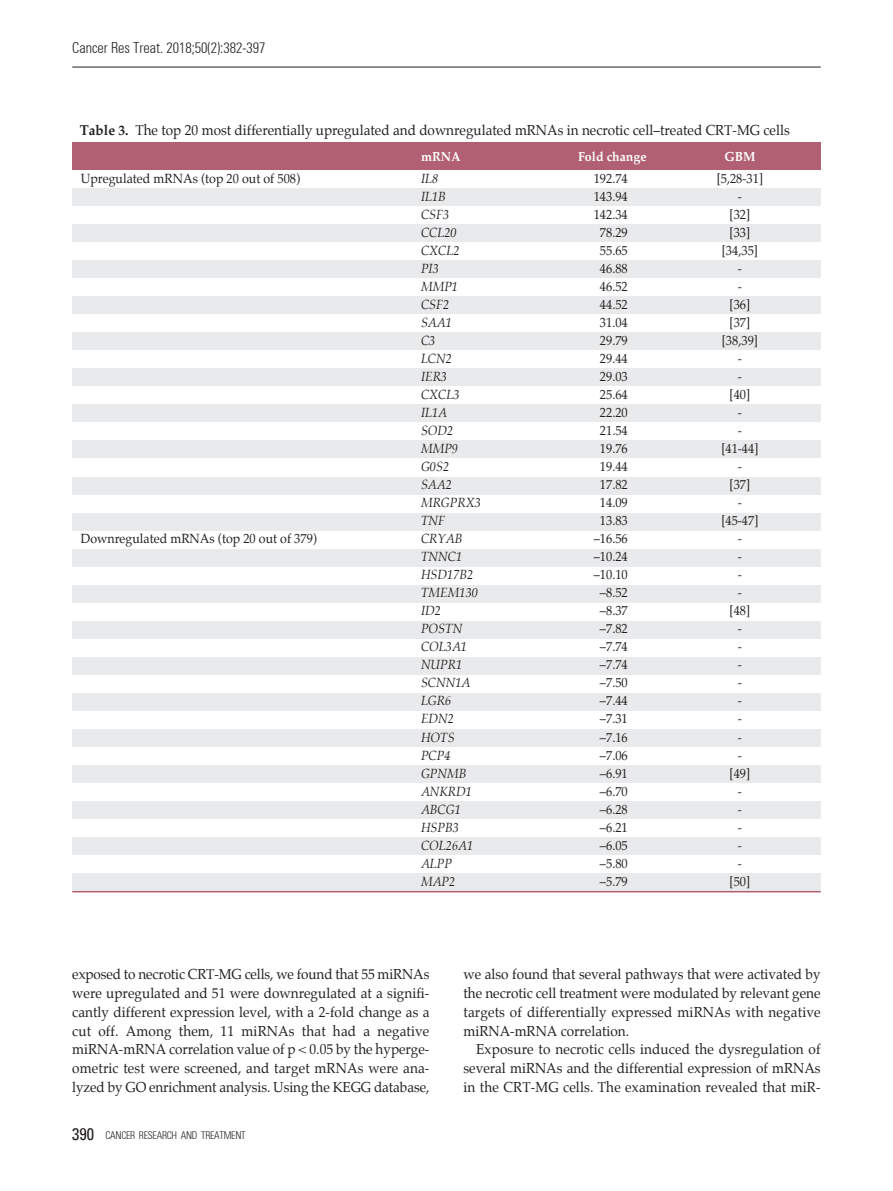
<style>
.page{position:relative;width:893px;height:1191px;background:#fff}
.page>*{position:absolute;margin:0;border:0;box-sizing:border-box;transform-origin:0 0}
.t1{font:300 condensed 15px "Univers";color:#231f20;scale:.95 1}
.t2{font:14.25px/18.8px "Palatino";color:#231f20;text-align:justify;scale:.95 1}
.t3{font:13.05px "Palatino";color:#231f20;scale:.95 1}
.t4{font:italic 13.05px "Palatino";color:#231f20;scale:.95 1}
.t5{font:700 13.05px "Palatino";color:#fff;scale:.95 1}
.t6{font:300 condensed 10.5px "Univers";letter-spacing:-.025em;color:#231f20;scale:.95 1}
.s1{font-weight:700}
.s2{font-weight:400;font-size:16.5px}
</style>
<div class="page">
<div style="left:72px;top:143px;width:749px;height:27px;background:#b06072"></div>
<div style="left:72px;top:188px;width:749px;height:17px;background:#e9eaeb"></div>
<div style="left:72px;top:224px;width:749px;height:17px;background:#e9eaeb"></div>
<div style="left:72px;top:260px;width:749px;height:17px;background:#e9eaeb"></div>
<div style="left:72px;top:297px;width:749px;height:17px;background:#e9eaeb"></div>
<div style="left:72px;top:333px;width:749px;height:17px;background:#e9eaeb"></div>
<div style="left:72px;top:369px;width:749px;height:17px;background:#e9eaeb"></div>
<div style="left:72px;top:405px;width:749px;height:17px;background:#e9eaeb"></div>
<div style="left:72px;top:441px;width:749px;height:17px;background:#e9eaeb"></div>
<div style="left:72px;top:477px;width:749px;height:17px;background:#e9eaeb"></div>
<div style="left:72px;top:513px;width:749px;height:17px;background:#e9eaeb"></div>
<div style="left:72px;top:549px;width:749px;height:17px;background:#e9eaeb"></div>
<div style="left:72px;top:585px;width:749px;height:17px;background:#e9eaeb"></div>
<div style="left:72px;top:621px;width:749px;height:17px;background:#e9eaeb"></div>
<div style="left:72px;top:657px;width:749px;height:17px;background:#e9eaeb"></div>
<div style="left:72px;top:693px;width:749px;height:17px;background:#e9eaeb"></div>
<div style="left:72px;top:729px;width:749px;height:17px;background:#e9eaeb"></div>
<div style="left:72px;top:765px;width:749px;height:17px;background:#e9eaeb"></div>
<div style="left:72px;top:801px;width:749px;height:17px;background:#e9eaeb"></div>
<div style="left:72px;top:838px;width:749px;height:17px;background:#e9eaeb"></div>
<div style="left:72px;top:874px;width:749px;height:17px;background:#e9eaeb"></div>
<hr style="left:72px;top:891px;width:749px;height:1px;background:#b06072">
<hr style="left:72px;top:67px;width:749px;height:1px;background:#231f20">
<p class="t1" style="left:72px;top:39px;width:205px">Cancer Res Treat. 2018;50(2):382-397</p>
<p class="t2" style="left:80px;top:122px;width:749px"><span class="s1">Table 3.</span> The top 20 most differentially upregulated and downregulated mRNAs in necrotic cell–treated CRT-MG cells</p>
<p class="t5" style="left:421px;top:150px;width:44px">mRNA</p>
<p class="t5" style="left:578px;top:150px;width:74px">Fold change</p>
<p class="t5" style="left:724px;top:150px;width:34px">GBM</p>
<p class="t3" style="left:81px;top:172px;width:232px">Upregulated mRNAs (top 20 out of 508)</p>
<p class="t4" style="left:421px;top:172px;width:20px">IL8</p>
<p class="t3" style="left:594px;top:172px;width:37px">192.74</p>
<p class="t3" style="left:717px;top:172px;width:50px">[5,28-31]</p>
<p class="t4" style="left:421px;top:190px;width:28px">IL1B</p>
<p class="t3" style="left:594px;top:190px;width:37px">143.94</p>
<p class="t3" style="left:738px;top:190px;width:6px">-</p>
<p class="t4" style="left:421px;top:208px;width:31px">CSF3</p>
<p class="t3" style="left:594px;top:208px;width:37px">142.34</p>
<p class="t3" style="left:730px;top:208px;width:23px">[32]</p>
<p class="t4" style="left:421px;top:226px;width:39px">CCL20</p>
<p class="t3" style="left:600px;top:226px;width:31px">78.29</p>
<p class="t3" style="left:730px;top:226px;width:23px">[33]</p>
<p class="t4" style="left:421px;top:244px;width:42px">CXCL2</p>
<p class="t3" style="left:600px;top:244px;width:31px">55.65</p>
<p class="t3" style="left:722px;top:244px;width:40px">[34,35]</p>
<p class="t4" style="left:421px;top:262px;width:20px">PI3</p>
<p class="t3" style="left:600px;top:262px;width:31px">46.88</p>
<p class="t3" style="left:738px;top:262px;width:6px">-</p>
<p class="t4" style="left:421px;top:280px;width:41px">MMP1</p>
<p class="t3" style="left:600px;top:280px;width:31px">46.52</p>
<p class="t3" style="left:738px;top:280px;width:6px">-</p>
<p class="t4" style="left:421px;top:298px;width:31px">CSF2</p>
<p class="t3" style="left:600px;top:298px;width:31px">44.52</p>
<p class="t3" style="left:730px;top:298px;width:23px">[36]</p>
<p class="t4" style="left:421px;top:316px;width:34px">SAA1</p>
<p class="t3" style="left:600px;top:316px;width:31px">31.04</p>
<p class="t3" style="left:730px;top:316px;width:23px">[37]</p>
<p class="t4" style="left:421px;top:334px;width:17px">C3</p>
<p class="t3" style="left:600px;top:334px;width:31px">29.79</p>
<p class="t3" style="left:722px;top:334px;width:40px">[38,39]</p>
<p class="t4" style="left:421px;top:352px;width:34px">LCN2</p>
<p class="t3" style="left:600px;top:352px;width:31px">29.44</p>
<p class="t3" style="left:738px;top:352px;width:6px">-</p>
<p class="t4" style="left:421px;top:370px;width:29px">IER3</p>
<p class="t3" style="left:600px;top:370px;width:31px">29.03</p>
<p class="t3" style="left:738px;top:370px;width:6px">-</p>
<p class="t4" style="left:421px;top:388px;width:42px">CXCL3</p>
<p class="t3" style="left:600px;top:388px;width:31px">25.64</p>
<p class="t3" style="left:730px;top:388px;width:23px">[40]</p>
<p class="t4" style="left:421px;top:406px;width:29px">IL1A</p>
<p class="t3" style="left:600px;top:406px;width:31px">22.20</p>
<p class="t3" style="left:738px;top:406px;width:6px">-</p>
<p class="t4" style="left:421px;top:424px;width:36px">SOD2</p>
<p class="t3" style="left:600px;top:424px;width:31px">21.54</p>
<p class="t3" style="left:738px;top:424px;width:6px">-</p>
<p class="t4" style="left:421px;top:442px;width:41px">MMP9</p>
<p class="t3" style="left:600px;top:442px;width:31px">19.76</p>
<p class="t3" style="left:721px;top:442px;width:41px">[41-44]</p>
<p class="t4" style="left:421px;top:460px;width:31px">G0S2</p>
<p class="t3" style="left:600px;top:460px;width:31px">19.44</p>
<p class="t3" style="left:738px;top:460px;width:6px">-</p>
<p class="t4" style="left:421px;top:478px;width:34px">SAA2</p>
<p class="t3" style="left:600px;top:478px;width:31px">17.82</p>
<p class="t3" style="left:730px;top:478px;width:23px">[37]</p>
<p class="t4" style="left:421px;top:496px;width:65px">MRGPRX3</p>
<p class="t3" style="left:600px;top:496px;width:31px">14.09</p>
<p class="t3" style="left:738px;top:496px;width:6px">-</p>
<p class="t4" style="left:421px;top:514px;width:27px">TNF</p>
<p class="t3" style="left:600px;top:514px;width:31px">13.83</p>
<p class="t3" style="left:721px;top:514px;width:41px">[45-47]</p>
<p class="t3" style="left:81px;top:532px;width:250px">Downregulated mRNAs (top 20 out of 379)</p>
<p class="t4" style="left:421px;top:532px;width:45px">CRYAB</p>
<p class="t3" style="left:594px;top:532px;width:37px">–16.56</p>
<p class="t3" style="left:738px;top:532px;width:6px">-</p>
<p class="t4" style="left:421px;top:550px;width:45px">TNNC1</p>
<p class="t3" style="left:594px;top:550px;width:37px">–10.24</p>
<p class="t3" style="left:738px;top:550px;width:6px">-</p>
<p class="t4" style="left:421px;top:568px;width:57px">HSD17B2</p>
<p class="t3" style="left:594px;top:568px;width:37px">–10.10</p>
<p class="t3" style="left:738px;top:568px;width:6px">-</p>
<p class="t4" style="left:421px;top:586px;width:62px">TMEM130</p>
<p class="t3" style="left:600px;top:586px;width:31px">–8.52</p>
<p class="t3" style="left:738px;top:586px;width:6px">-</p>
<p class="t4" style="left:421px;top:604px;width:23px">ID2</p>
<p class="t3" style="left:600px;top:604px;width:31px">–8.37</p>
<p class="t3" style="left:730px;top:604px;width:23px">[48]</p>
<p class="t4" style="left:421px;top:622px;width:45px">POSTN</p>
<p class="t3" style="left:600px;top:622px;width:31px">–7.82</p>
<p class="t3" style="left:738px;top:622px;width:6px">-</p>
<p class="t4" style="left:421px;top:640px;width:50px">COL3A1</p>
<p class="t3" style="left:600px;top:640px;width:31px">–7.74</p>
<p class="t3" style="left:738px;top:640px;width:6px">-</p>
<p class="t4" style="left:421px;top:658px;width:45px">NUPR1</p>
<p class="t3" style="left:600px;top:658px;width:31px">–7.74</p>
<p class="t3" style="left:738px;top:658px;width:6px">-</p>
<p class="t4" style="left:421px;top:676px;width:54px">SCNN1A</p>
<p class="t3" style="left:600px;top:676px;width:31px">–7.50</p>
<p class="t3" style="left:738px;top:676px;width:6px">-</p>
<p class="t4" style="left:421px;top:694px;width:33px">LGR6</p>
<p class="t3" style="left:600px;top:694px;width:31px">–7.44</p>
<p class="t3" style="left:738px;top:694px;width:6px">-</p>
<p class="t4" style="left:421px;top:712px;width:36px">EDN2</p>
<p class="t3" style="left:600px;top:712px;width:31px">–7.31</p>
<p class="t3" style="left:738px;top:712px;width:6px">-</p>
<p class="t4" style="left:421px;top:730px;width:37px">HOTS</p>
<p class="t3" style="left:600px;top:730px;width:31px">–7.16</p>
<p class="t3" style="left:738px;top:730px;width:6px">-</p>
<p class="t4" style="left:421px;top:748px;width:33px">PCP4</p>
<p class="t3" style="left:600px;top:748px;width:31px">–7.06</p>
<p class="t3" style="left:738px;top:748px;width:6px">-</p>
<p class="t4" style="left:421px;top:766px;width:49px">GPNMB</p>
<p class="t3" style="left:600px;top:766px;width:31px">–6.91</p>
<p class="t3" style="left:730px;top:766px;width:23px">[49]</p>
<p class="t4" style="left:421px;top:784px;width:55px">ANKRD1</p>
<p class="t3" style="left:600px;top:784px;width:31px">–6.70</p>
<p class="t3" style="left:738px;top:784px;width:6px">-</p>
<p class="t4" style="left:421px;top:802px;width:44px">ABCG1</p>
<p class="t3" style="left:600px;top:802px;width:31px">–6.28</p>
<p class="t3" style="left:738px;top:802px;width:6px">-</p>
<p class="t4" style="left:421px;top:820px;width:41px">HSPB3</p>
<p class="t3" style="left:600px;top:820px;width:31px">–6.21</p>
<p class="t3" style="left:738px;top:820px;width:6px">-</p>
<p class="t4" style="left:421px;top:838px;width:57px">COL26A1</p>
<p class="t3" style="left:600px;top:838px;width:31px">–6.05</p>
<p class="t3" style="left:738px;top:838px;width:6px">-</p>
<p class="t4" style="left:421px;top:856px;width:34px">ALPP</p>
<p class="t3" style="left:600px;top:856px;width:31px">–5.80</p>
<p class="t3" style="left:738px;top:856px;width:6px">-</p>
<p class="t4" style="left:421px;top:874px;width:38px">MAP2</p>
<p class="t3" style="left:600px;top:874px;width:31px">–5.79</p>
<p class="t3" style="left:730px;top:874px;width:23px">[50]</p>
<p class="t2" style="left:72px;top:966px;width:377px">exposed to necrotic CRT-MG cells, we found that 55 miRNAs were upregulated and 51 were downregulated at a signifi&shy;cantly different expression level, with a 2-fold change as a cut off. Among them, 11 miRNAs that had a negative miRNA-mRNA correlation value of p &lt; 0.05 by the hyperge&shy;ometric test were screened, and target mRNAs were ana&shy;lyzed by GO enrichment analysis. Using the KEGG database,</p>
<p class="t2" style="left:463px;top:966px;width:377px">we also found that several pathways that were activated by the necrotic cell treatment were modulated by relevant gene targets of differentially expressed miRNAs with negative miRNA-mRNA correlation.</p>
<p class="t2" style="left:463px;top:1041px;width:377px;text-indent:13px">Exposure to necrotic cells induced the dysregulation of several miRNAs and the differential expression of mRNAs in the CRT-MG cells. The examination revealed that miR-</p>
<p class="t6" style="left:72px;top:1129px;width:184px"><span class="s2">390</span> CANCER RESEARCH AND TREATMENT</p>
</div>
